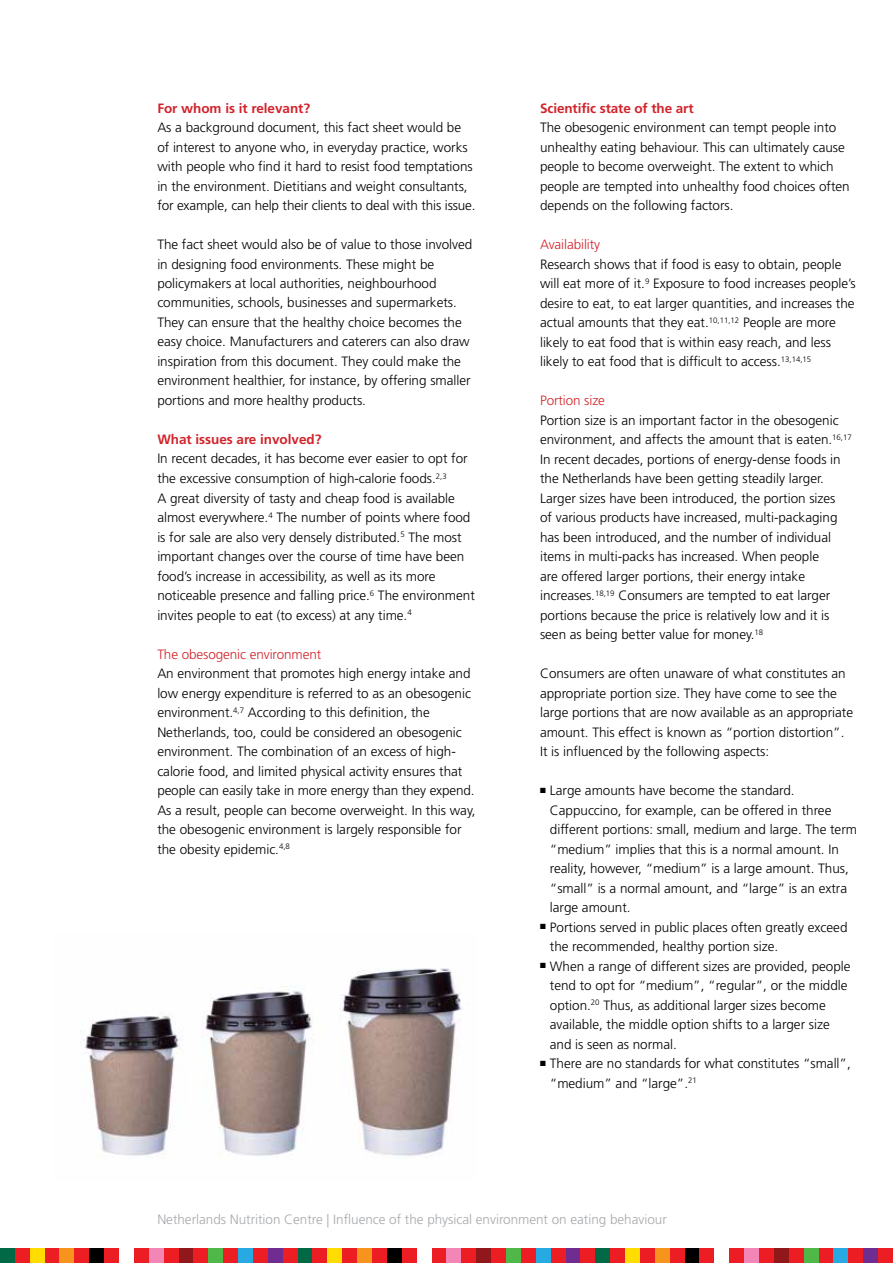
<style>
.page{position:relative;width:893px;height:1263px;background:#fff}
.page>*{position:absolute;margin:0;border:0;box-sizing:border-box;transform-origin:0 0}
.t1{font:300 13.5px/19.5px "Frutiger";color:#000}
.t2{font:300 13.5px "Frutiger";color:#a7a9ac}
.t3{font:700 13.5px "Frutiger";color:#d2232a}
.t4{font:300 13.5px "Frutiger";letter-spacing:-.005em;color:#d2232a}
</style>
<div class="page">
<img style="left:80px;top:968px;width:382px;height:190px">
<div style="left:0;top:1248px;width:15px;height:15px;background:#016945"></div>
<div style="left:15px;top:1248px;width:15px;height:15px;background:#ed1d24"></div>
<div style="left:30px;top:1248px;width:15px;height:15px;background:#fd0"></div>
<div style="left:45px;top:1248px;width:15px;height:15px;background:#ed1d24"></div>
<div style="left:60px;top:1248px;width:14px;height:15px;background:#f7941e"></div>
<div style="left:74px;top:1248px;width:15px;height:15px;background:#ed1d24"></div>
<div style="left:89px;top:1248px;width:15px;height:15px;background:#000"></div>
<div style="left:104px;top:1248px;width:15px;height:15px;background:#ed1d24"></div>
<div style="left:134px;top:1248px;width:15px;height:15px;background:#ed1d24"></div>
<div style="left:149px;top:1248px;width:15px;height:15px;background:#f287b7"></div>
<div style="left:164px;top:1248px;width:15px;height:15px;background:#ed1d24"></div>
<div style="left:179px;top:1248px;width:14px;height:15px;background:#90181b"></div>
<div style="left:193px;top:1248px;width:15px;height:15px;background:#ed1d24"></div>
<div style="left:208px;top:1248px;width:15px;height:15px;background:#50b848"></div>
<div style="left:223px;top:1248px;width:15px;height:15px;background:#ed1d24"></div>
<div style="left:238px;top:1248px;width:15px;height:15px;background:#27aae1"></div>
<div style="left:253px;top:1248px;width:15px;height:15px;background:#ed1d24"></div>
<div style="left:268px;top:1248px;width:15px;height:15px;background:#6f2c91"></div>
<div style="left:283px;top:1248px;width:15px;height:15px;background:#ed1d24"></div>
<div style="left:298px;top:1248px;width:15px;height:15px;background:#016945"></div>
<div style="left:313px;top:1248px;width:14px;height:15px;background:#ed1d24"></div>
<div style="left:327px;top:1248px;width:15px;height:15px;background:#fd0"></div>
<div style="left:342px;top:1248px;width:15px;height:15px;background:#ed1d24"></div>
<div style="left:357px;top:1248px;width:15px;height:15px;background:#f7941e"></div>
<div style="left:372px;top:1248px;width:15px;height:15px;background:#ed1d24"></div>
<div style="left:387px;top:1248px;width:15px;height:15px;background:#000"></div>
<div style="left:402px;top:1248px;width:15px;height:15px;background:#ed1d24"></div>
<div style="left:432px;top:1248px;width:14px;height:15px;background:#ed1d24"></div>
<div style="left:446px;top:1248px;width:15px;height:15px;background:#f287b7"></div>
<div style="left:461px;top:1248px;width:15px;height:15px;background:#ed1d24"></div>
<div style="left:476px;top:1248px;width:15px;height:15px;background:#90181b"></div>
<div style="left:491px;top:1248px;width:15px;height:15px;background:#ed1d24"></div>
<div style="left:506px;top:1248px;width:15px;height:15px;background:#50b848"></div>
<div style="left:521px;top:1248px;width:15px;height:15px;background:#ed1d24"></div>
<div style="left:536px;top:1248px;width:15px;height:15px;background:#27aae1"></div>
<div style="left:551px;top:1248px;width:15px;height:15px;background:#ed1d24"></div>
<div style="left:566px;top:1248px;width:14px;height:15px;background:#6f2c91"></div>
<div style="left:580px;top:1248px;width:15px;height:15px;background:#ed1d24"></div>
<div style="left:595px;top:1248px;width:15px;height:15px;background:#016945"></div>
<div style="left:610px;top:1248px;width:15px;height:15px;background:#ed1d24"></div>
<div style="left:625px;top:1248px;width:15px;height:15px;background:#fd0"></div>
<div style="left:640px;top:1248px;width:15px;height:15px;background:#ed1d24"></div>
<div style="left:655px;top:1248px;width:15px;height:15px;background:#f7941e"></div>
<div style="left:670px;top:1248px;width:15px;height:15px;background:#ed1d24"></div>
<div style="left:685px;top:1248px;width:14px;height:15px;background:#000"></div>
<div style="left:699px;top:1248px;width:15px;height:15px;background:#ed1d24"></div>
<div style="left:729px;top:1248px;width:15px;height:15px;background:#ed1d24"></div>
<div style="left:744px;top:1248px;width:15px;height:15px;background:#f287b7"></div>
<div style="left:759px;top:1248px;width:15px;height:15px;background:#ed1d24"></div>
<div style="left:774px;top:1248px;width:15px;height:15px;background:#90181b"></div>
<div style="left:789px;top:1248px;width:15px;height:15px;background:#ed1d24"></div>
<div style="left:804px;top:1248px;width:14px;height:15px;background:#50b848"></div>
<div style="left:818px;top:1248px;width:15px;height:15px;background:#ed1d24"></div>
<div style="left:833px;top:1248px;width:15px;height:15px;background:#27aae1"></div>
<div style="left:848px;top:1248px;width:15px;height:15px;background:#ed1d24"></div>
<div style="left:863px;top:1248px;width:15px;height:15px;background:#6f2c91"></div>
<div style="left:878px;top:1248px;width:15px;height:15px;background:#ed1d24"></div>
<p class="t3" style="left:157px;top:100px;width:154px">For whom is it relevant?</p>
<p class="t1" style="left:157px;top:118px;width:320px">As a background document, this fact sheet would be of interest to anyone who, in everyday practice, works with people who find it hard to resist food temptations in the environment. Dietitians and weight consultants, for example, can help their clients to deal with this issue.</p>
<p class="t1" style="left:157px;top:235px;width:317px">The fact sheet would also be of value to those involved in designing food environments. These might be policymakers at local authorities, neighbourhood communities, schools, businesses and supermarkets.<br>They can ensure that the healthy choice becomes the easy choice. Manufacturers and caterers can also draw inspiration from this document. They could make the environment healthier, for instance, by offering smaller portions and more healthy products.</p>
<p class="t3" style="left:157px;top:431px;width:166px">What issues are involved?</p>
<p class="t1" style="left:157px;top:449px;width:319px">In recent decades, it has become ever easier to opt for the excessive consumption of high-calorie foods.<sup>2,3<br></sup>A great diversity of tasty and cheap food is available almost everywhere.<sup>4</sup> The number of points where food is for sale are also very densely distributed.<sup>5</sup> The most important changes over the course of time have been food’s increase in accessibility, as well as its more noticeable presence and falling price.<sup>6</sup> The environment invites people to eat (to excess) at any time.<sup>4</sup></p>
<p class="t4" style="left:157px;top:646px;width:165px">The obesogenic environment</p>
<p class="t1" style="left:157px;top:664px;width:320px">An environment that promotes high energy intake and low energy expenditure is referred to as an obesogenic environment.<sup>4,7</sup> According to this definition, the Netherlands, too, could be considered an obesogenic environment. The combination of an excess of high&shy;calorie food, and limited physical activity ensures that people can easily take in more energy than they expend.<br>As a result, people can become overweight. In this way, the obesogenic environment is largely responsible for the obesity epidemic.<sup>4,8</sup></p>
<p class="t3" style="left:540px;top:100px;width:155px">Scientific state of the art</p>
<p class="t1" style="left:540px;top:118px;width:311px">The obesogenic environment can tempt people into unhealthy eating behaviour. This can ultimately cause people to become overweight. The extent to which people are tempted into unhealthy food choices often depends on the following factors.</p>
<p class="t4" style="left:540px;top:237px;width:62px">Availability</p>
<p class="t1" style="left:540px;top:254px;width:317px">Research shows that if food is easy to obtain, people will eat more of it.<sup>9</sup> Exposure to food increases people’s desire to eat, to eat larger quantities, and increases the actual amounts that they eat.<sup>10,11,12</sup> People are more likely to eat food that is within easy reach, and less likely to eat food that is difficult to access.<sup>13,14,15</sup></p>
<p class="t4" style="left:540px;top:393px;width:66px">Portion size</p>
<p class="t1" style="left:540px;top:410px;width:313px">Portion size is an important factor in the obesogenic environment, and affects the amount that is eaten.<sup>16,17<br></sup>In recent decades, portions of energy-dense foods in the Netherlands have been getting steadily larger.<br>Larger sizes have been introduced, the portion sizes<br>of various products have increased, multi-packaging has been introduced, and the number of individual items in multi-packs has increased. When people<br>are offered larger portions, their energy intake increases.<sup>18,19</sup> Consumers are tempted to eat larger portions because the price is relatively low and it is seen as being better value for money.<sup>18</sup></p>
<p class="t1" style="left:540px;top:664px;width:315px">Consumers are often unaware of what constitutes an appropriate portion size. They have come to see the large portions that are now available as an appropriate amount. This effect is known as “portion distortion”.<br>It is influenced by the following aspects:</p>
<p class="t1" style="left:550px;top:781px;width:309px;text-indent:-10px">■ Large amounts have become the standard.<br>Cappuccino, for example, can be offered in three different portions: small, medium and large. The term “medium” implies that this is a normal amount. In reality, however, “medium” is a large amount. Thus, “small” is a normal amount, and “large” is an extra large amount.</p>
<p class="t1" style="left:550px;top:917px;width:299px;text-indent:-10px">■ Portions served in public places often greatly exceed the recommended, healthy portion size.</p>
<p class="t1" style="left:550px;top:956px;width:302px;text-indent:-10px">■ When a range of different sizes are provided, people tend to opt for “medium”, “regular”, or the middle option.<sup>20</sup> Thus, as additional larger sizes become available, the middle option shifts to a larger size and is seen as normal.</p>
<p class="t1" style="left:550px;top:1054px;width:302px;text-indent:-10px">■ There are no standards for what constitutes “small”, “medium” and “large”.<sup>21</sup></p>
<p class="t2" style="left:157px;top:1212px;width:511px">Netherlands Nutrition Centre | Influence of the physical environment on eating behaviour</p>
</div>
